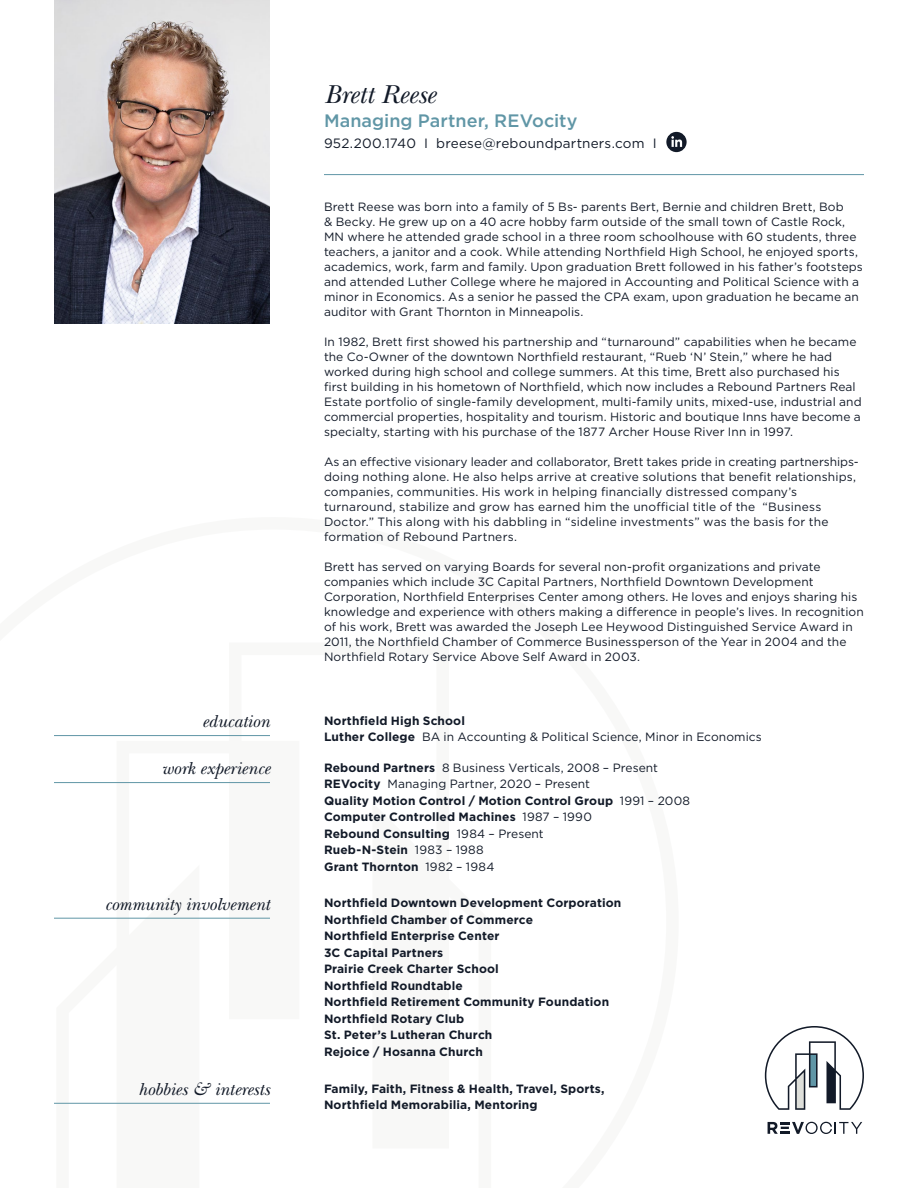
<style>
.page{position:relative;width:918px;height:1188px;background:#fff}
.page>*{position:absolute;margin:0;border:0;box-sizing:border-box;transform-origin:0 0}
.t1{font:italic 27px "New Baskerville Std";letter-spacing:.005em;color:#121a28}
.t2{font:italic 18px "New Baskerville Std";color:#121a28}
.t3{font:500 18px "Gotham";color:#6096a6}
.t4{font:13.5px "Gotham";letter-spacing:.015em;color:#121a28}
.t5{font:12px/15px "Gotham";letter-spacing:.005em;color:#121a28}
.t6{font:700 12px/16.5px "Gotham";letter-spacing:.01em;color:#121a28}
.s1{font-weight:700}
.s2{font-weight:400}
</style>
<div class="page">
<img style="left:54px;top:0;width:216px;height:324px">
<svg style="left:768px;top:1122px;width:94px;height:12px"></svg>
<svg style="left:765px;top:1026px;width:99px;height:84px"></svg>
<hr style="left:54px;top:735px;width:216px;height:1px;background:#6096a6">
<hr style="left:324px;top:174px;width:540px;height:1px;background:#6096a6">
<hr style="left:54px;top:782px;width:216px;height:1px;background:#6096a6">
<hr style="left:54px;top:918px;width:216px;height:1px;background:#6096a6">
<hr style="left:54px;top:1103px;width:216px;height:1px;background:#6096a6">
<svg style="left:666px;top:132px;width:21px;height:20px"></svg>
<h1 class="t1" style="left:324px;top:78px;width:113px">Brett Reese</h1>
<h2 class="t3" style="left:324px;top:108px;width:255px">Managing Partner, REVocity</h2>
<p class="t4" style="left:324px;top:134px;width:334px">952.200.1740 I breese@reboundpartners.com I</p>
<p class="t5" style="left:324px;top:199px;width:540px">Brett Reese was born into a family of 5 Bs- parents Bert, Bernie and children Brett, Bob<br>&amp; Becky. He grew up on a 40 acre hobby farm outside of the small town of Castle Rock, MN where he attended grade school in a three room schoolhouse with 60 students, three teachers, a janitor and a cook. While attending Northfield High School, he enjoyed sports, academics, work, farm and family. Upon graduation Brett followed in his father’s footsteps and attended Luther College where he majored in Accounting and Political Science with a minor in Economics. As a senior he passed the CPA exam, upon graduation he became an auditor with Grant Thornton in Minneapolis.</p>
<p class="t5" style="left:324px;top:334px;width:539px">In 1982, Brett first showed his partnership and “turnaround” capabilities when he became the Co-Owner of the downtown Northfield restaurant, “Rueb ‘N’ Stein,” where he had worked during high school and college summers. At this time, Brett also purchased his first building in his hometown of Northfield, which now includes a Rebound Partners Real Estate portfolio of single-family development, multi-family units, mixed-use, industrial and commercial properties, hospitality and tourism. Historic and boutique Inns have become a specialty, starting with his purchase of the 1877 Archer House River Inn in 1997.</p>
<p class="t5" style="left:324px;top:454px;width:536px">As an effective visionary leader and collaborator, Brett takes pride in creating partnerships&shy;doing nothing alone. He also helps arrive at creative solutions that benefit relationships, companies, communities. His work in helping financially distressed company’s turnaround, stabilize and grow has earned him the unofficial title of the “Business Doctor.” This along with his dabbling in “sideline investments” was the basis for the formation of Rebound Partners.</p>
<p class="t5" style="left:324px;top:559px;width:541px">Brett has served on varying Boards for several non-profit organizations and private companies which include 3C Capital Partners, Northfield Downtown Development Corporation, Northfield Enterprises Center among others. He loves and enjoys sharing his knowledge and experience with others making a difference in people’s lives. In recognition of his work, Brett was awarded the Joseph Lee Heywood Distinguished Service Award in 2011, the Northfield Chamber of Commerce Businessperson of the Year in 2004 and the Northfield Rotary Service Above Self Award in 2003.</p>
<h2 class="t2" style="left:202px;top:711px;width:69px">education</h2>
<h2 class="t2" style="left:162px;top:758px;width:110px">work experience</h2>
<p class="t5" style="left:324px;top:712px;width:439px;line-height:16.5px"><span class="s1">Northfield High School<br>Luther College</span> BA in Accounting &amp; Political Science, Minor in Economics</p>
<p class="t6" style="left:324px;top:759px;width:368px">Rebound Partners <span class="s2">8 Business Verticals, 2008 – Present </span>REVocity <span class="s2">Managing Partner, 2020 – Present<br></span>Quality Motion Control / Motion Control Group <span class="s2">1991 – 2008<br></span>Computer Controlled Machines <span class="s2">1987 – 1990<br></span>Rebound Consulting <span class="s2">1984 – Present<br></span>Rueb-N-Stein <span class="s2">1983 – 1988<br></span>Grant Thornton <span class="s2">1982 – 1984</span></p>
<h2 class="t2" style="left:105px;top:894px;width:167px">community involvement</h2>
<p class="t6" style="left:324px;top:895px;width:299px">Northfield Downtown Development Corporation<br>Northfield Chamber of Commerce<br>Northfield Enterprise Center<br>3C Capital Partners<br>Prairie Creek Charter School<br>Northfield Roundtable<br>Northfield Retirement Community Foundation<br>Northfield Rotary Club<br>St. Peter’s Lutheran Church<br>Rejoice / Hosanna Church</p>
<h2 class="t2" style="left:138px;top:1079px;width:133px">hobbies &amp; interests</h2>
<p class="t6" style="left:324px;top:1080px;width:282px">Family, Faith, Fitness &amp; Health, Travel, Sports,<br>Northfield Memorabilia, Mentoring</p>
</div>
